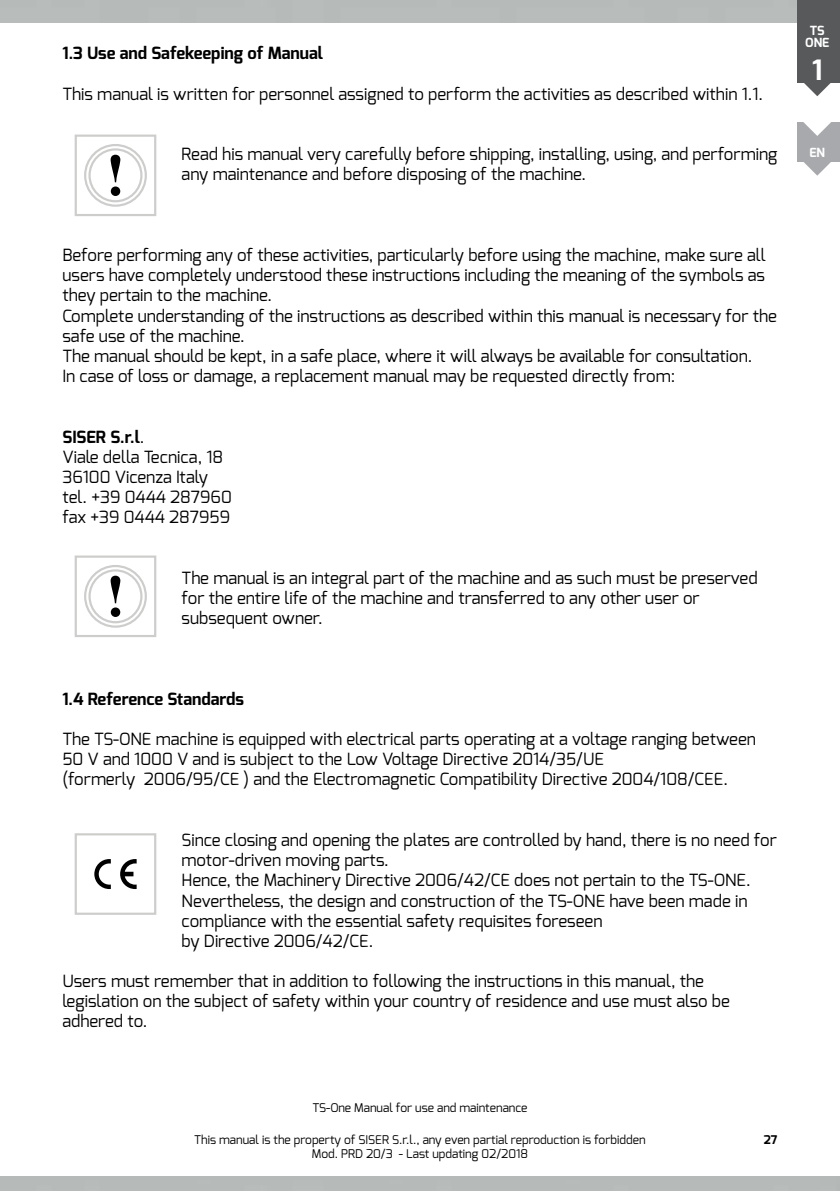
<style>
.page{position:relative;width:840px;height:1191px;background:#fff}
.page>*{position:absolute;margin:0;border:0;box-sizing:border-box;transform-origin:0 0}
.t1{font:700 28px "Exo";color:#fff}
.t2{font:16.8px/20.2px "Exo";color:#000}
.t3{font:700 16.8px "Exo";color:#000}
.t4{font:700 12.6px/11.2px "Exo";color:#fff;text-align:center}
.t5{font:12px/14.4px "Exo";color:#000;text-align:center}
.t6{font:700 12px "Exo";color:#000}
.s1{font-weight:700}
</style>
<div class="page">
<svg style="left:804px;top:162px;width:26px;height:14px"></svg>
<div style="left:797px;top:122px;width:42px;height:40px;background:#a7a9ac"></div>
<svg style="left:803px;top:122px;width:27px;height:14px"></svg>
<div style="left:75px;top:134px;width:81px;height:82px;border:2px solid #cdcdcc"></div>
<svg style="left:84px;top:144px;width:63px;height:63px"></svg>
<div style="left:75px;top:555px;width:81px;height:82px;border:2px solid #cdcdcc"></div>
<svg style="left:84px;top:565px;width:63px;height:63px"></svg>
<svg style="left:802px;top:82px;width:28px;height:14px"></svg>
<div style="left:797px;top:0;width:42px;height:82px;background:#58595b"></div>
<div style="left:75px;top:833px;width:81px;height:82px;border:2px solid #cdcdcc"></div>
<svg style="left:94px;top:859px;width:17px;height:30px"></svg>
<svg style="left:120px;top:859px;width:16px;height:30px"></svg>
<p class="t3" style="left:62px;top:44px;width:262px">1.3 Use and Safekeeping of Manual</p>
<p class="t2" style="left:62px;top:84px;width:701px">This manual is written for personnel assigned to perform the activities as described within 1.1.</p>
<p class="t2" style="left:181px;top:145px;width:597px">Read his manual very carefully before shipping, installing, using, and performing any maintenance and before disposing of the machine.</p>
<p class="t2" style="left:62px;top:246px;width:715px">Before performing any of these activities, particularly before using the machine, make sure all users have completely understood these instructions including the meaning of the symbols as they pertain to the machine.<br>Complete understanding of the instructions as described within this manual is necessary for the safe use of the machine.<br>The manual should be kept, in a safe place, where it will always be available for consultation.<br>In case of loss or damage, a replacement manual may be requested directly from:</p>
<p class="t2" style="left:62px;top:427px;width:171px"><span class="s1">SISER S.r.l</span>.<br>Viale della Tecnica, 18<br>36100 Vicenza Italy tel. +39 0444 287960 fax +39 0444 287959</p>
<p class="t2" style="left:181px;top:568px;width:577px">The manual is an integral part of the machine and as such must be preserved for the entire life of the machine and transferred to any other user or subsequent owner.</p>
<p class="t3" style="left:62px;top:689px;width:183px">1.4 Reference Standards</p>
<p class="t2" style="left:62px;top:729px;width:694px">The TS-ONE machine is equipped with electrical parts operating at a voltage ranging between<br>50 V and 1000 V and is subject to the Low Voltage Directive 2014/35/UE<br>(formerly 2006/95/CE ) and the Electromagnetic Compatibility Directive 2004/108/CEE.</p>
<p class="t2" style="left:181px;top:830px;width:596px">Since closing and opening the plates are controlled by hand, there is no need for motor-driven moving parts.<br>Hence, the Machinery Directive 2006/42/CE does not pertain to the TS-ONE.<br>Nevertheless, the design and construction of the TS-ONE have been made in compliance with the essential safety requisites foreseen<br>by Directive 2006/42/CE.</p>
<p class="t2" style="left:62px;top:971px;width:668px">Users must remember that in addition to following the instructions in this manual, the legislation on the subject of safety within your country of residence and use must also be adhered to.</p>
<p class="t4" style="left:804px;top:26px;width:26px">TS<br>ONE</p>
<h1 class="t1" style="left:811px;top:54px;width:12px">1</h1>
<p class="t4" style="left:809px;top:147px;width:17px">EN</p>
<p class="t5" style="left:312px;top:1102px;width:216px">TS-One Manual for use and maintenance</p>
<p class="t5" style="left:194px;top:1133px;width:452px">This manual is the property of SISER S.r.l., any even partial reproduction is forbidden<br>Mod. PRD 20/3 - Last updating 02/2018</p>
<p class="t6" style="left:763px;top:1133px;width:15px">27</p>
</div>
